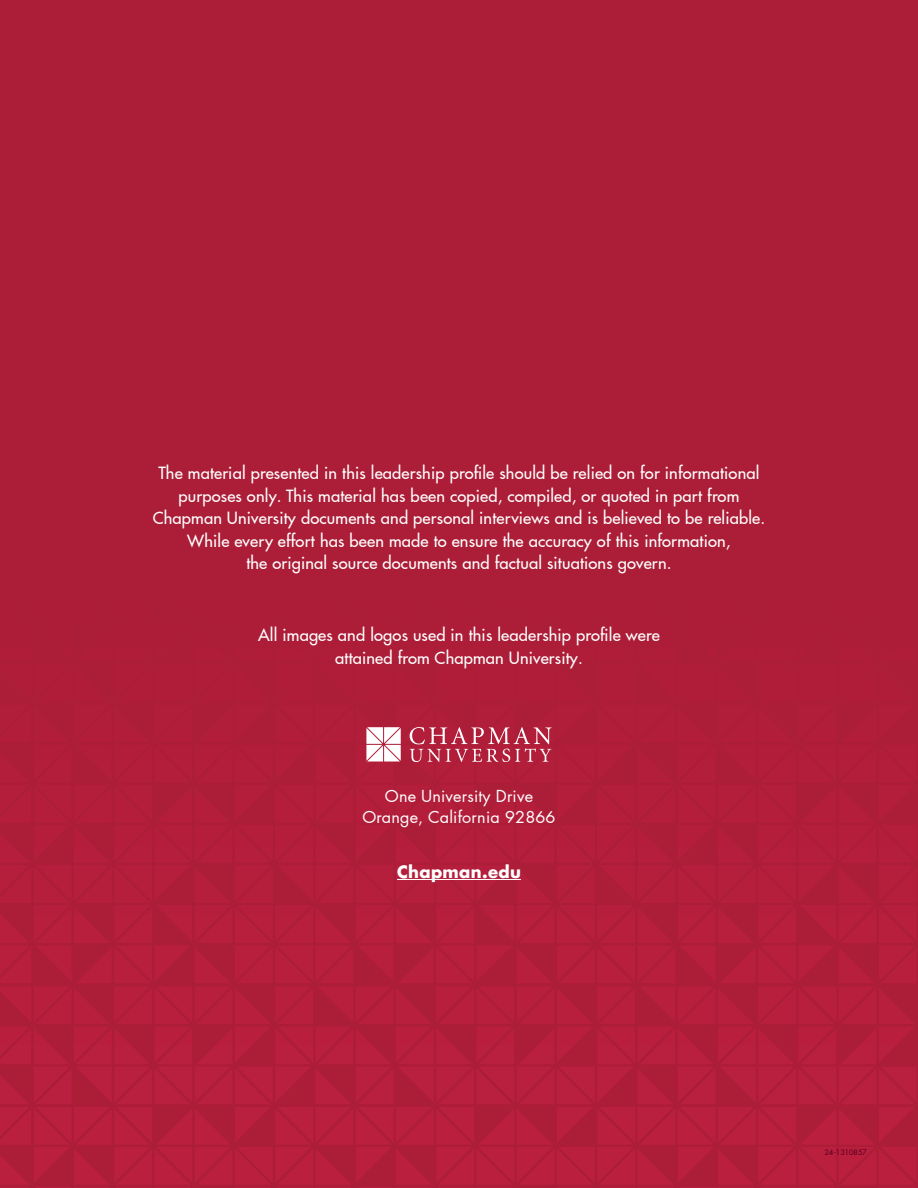
<style>
.page{position:relative;width:918px;height:1188px;background:#ac1d37}
.page>*{position:absolute;margin:0;border:0;box-sizing:border-box;transform-origin:0 0}
.t1{font:500 16.5px/22.5px "Futura LT Pro";letter-spacing:.01em;color:#fff;text-align:center}
.t2{font:700 16.5px "Futura LT Pro";letter-spacing:.02em;color:#fff}
.t3{font:16.2px/21px "Futura LT Pro";letter-spacing:.01em;color:#fff;text-align:center}
.t4{font:500 7.5px "Futura LT Pro";letter-spacing:.01em;color:#5d0024}
</style>
<div class="page">
<div style="left:0;top:166px;width:918px;height:1022px;background:linear-gradient(to right,#af1d39,#af1d39)"></div>
<hr style="left:397px;top:879px;width:124px;height:1px;background:#fff">
<svg style="left:410px;top:727px;width:142px;height:35px"></svg>
<svg style="left:366px;top:727px;width:35px;height:35px"></svg>
<p class="t1" style="left:153px;top:461px;width:614px">The material presented in this leadership profile should be relied on for informational purposes only. This material has been copied, compiled, or quoted in part from Chapman University documents and personal interviews and is believed to be reliable.<br>While every effort has been made to ensure the accuracy of this information,<br>the original source documents and factual situations govern.</p>
<p class="t1" style="left:258px;top:623px;width:403px">All images and logos used in this leadership profile were attained from Chapman University.</p>
<p class="t3" style="left:362px;top:785px;width:195px">One University Drive<br>Orange, California 92866</p>
<p class="t2" style="left:397px;top:859px;width:125px">Chapman.edu</p>
<p class="t4" style="left:825px;top:1147px;width:44px">24-1310857</p>
</div>
